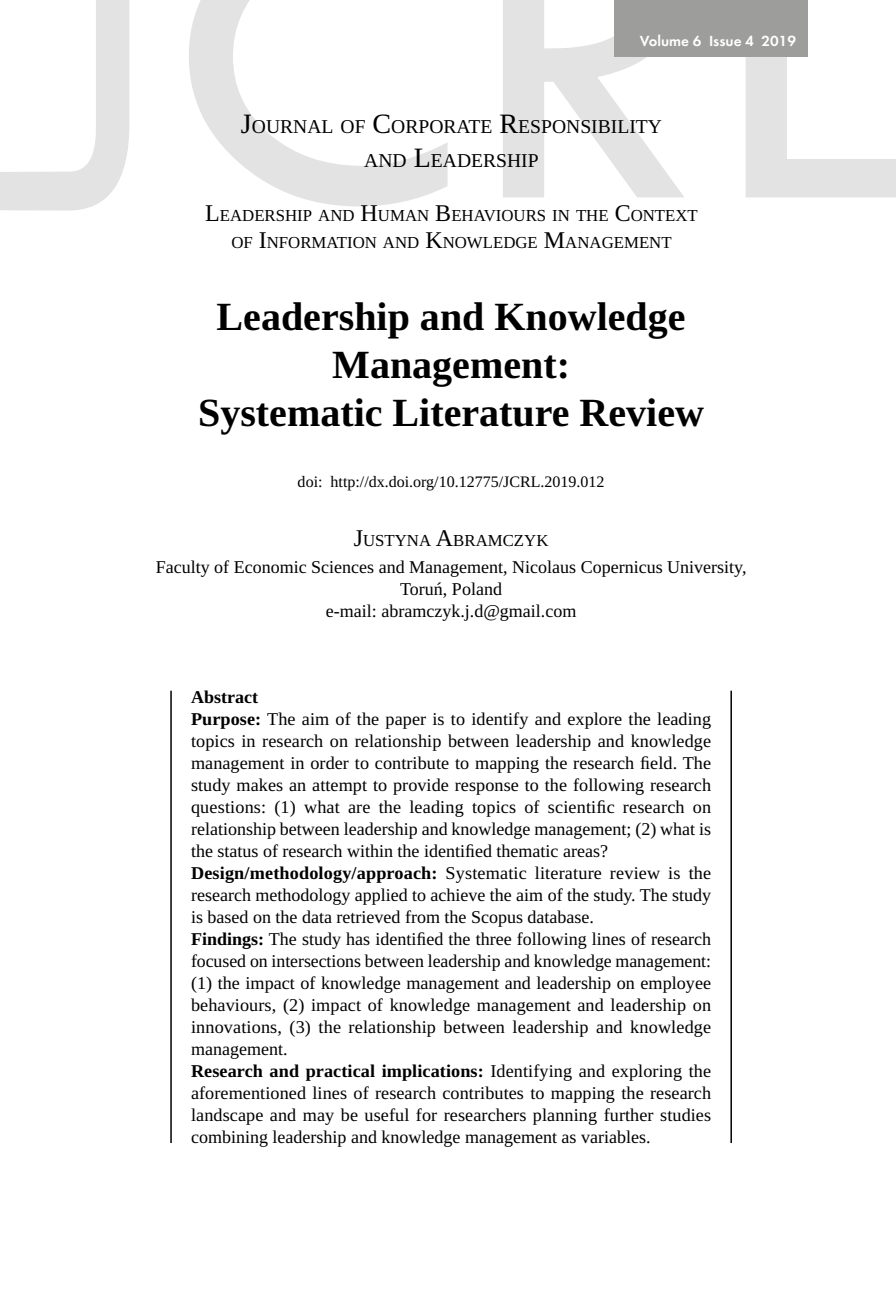
<style>
.page{position:relative;width:896px;height:1293px;background:#fff}
.page>*{position:absolute;margin:0;border:0;box-sizing:border-box;transform-origin:0 0}
.t1{font:700 40px/48px "Liberation Serif";color:#000;text-align:center}
.t2{font:19.6px/33.6px "Liberation Serif";color:#000;text-align:center}
.t3{font:18px/22px "Liberation Serif";color:#000;text-align:center}
.t4{font:16.8px/27px "Liberation Serif";color:#000;text-align:center}
.t5{font:16px "Liberation Serif";color:#000}
.t6{font:15.2px "Futura Demi";color:#fff}
.s1{font-size:28px}
.s2{font-size:24px}
.s3{font-weight:700}
</style>
<div class="page">
<svg style="left:0;top:0;width:896px;height:211px"></svg>
<div style="left:614px;top:0;width:193px;height:57px;background:#9d9d9c"></div>
<hr style="left:170px;top:690px;width:2px;height:453px;background:#000">
<hr style="left:730px;top:690px;width:2px;height:453px;background:#000">
<p class="t6" style="left:640px;top:31px;width:158px">Volume 6 Issue 4 2019</p>
<p class="t2" style="left:241px;top:110px;width:422px"><span class="s1">J</span>OURNAL OF <span class="s1">C</span>ORPORATE <span class="s1">R</span>ESPONSIBILITY<br>AND <span class="s1">L</span>EADERSHIP</p>
<p class="t4" style="left:205px;top:202px;width:494px"><span class="s2">L</span>EADERSHIP AND <span class="s2">H</span>UMAN <span class="s2">B</span>EHAVIOURS IN THE <span class="s2">C</span>ONTEXT<br>OF <span class="s2">I</span>NFORMATION AND <span class="s2">K</span>NOWLEDGE <span class="s2">M</span>ANAGEMENT</p>
<h1 class="t1" style="left:198px;top:291px;width:507px">Leadership and Knowledge<br>Management:<br>Systematic Literature Review</h1>
<p class="t5" style="left:298px;top:471px;width:308px">doi: http://dx.doi.org/10.12775/JCRL.2019.012</p>
<p class="t4" style="left:354px;top:526px;width:196px"><span class="s2">J</span>USTYNA <span class="s2">A</span>BRAMCZYK</p>
<p class="t3" style="left:156px;top:555px;width:592px">Faculty of Economic Sciences and Management, Nicolaus Copernicus University,<br>Toruń, Poland<br>e-mail: abramczyk.j.d@gmail.com</p>
<p class="t3" style="left:191px;top:686px;width:522px;text-align:left"><span class="s3">Abstract<br>Purpose:</span> The aim of the paper is to identify and explore the leading topics in research on relationship between leadership and knowledge management in order to contribute to mapping the research field. The study makes an attempt to provide response to the following research questions: (1) what are the leading topics of scientific research on relationship between leadership and knowledge management; (2) what is the status of research within the identified thematic areas?<br><span class="s3">Design/methodology/approach:</span> Systematic literature review is the research methodology applied to achieve the aim of the study. The study is based on the data retrieved from the Scopus database.<br><span class="s3">Findings:</span> The study has identified the three following lines of research focused on intersections between leadership and knowledge management: (1) the impact of knowledge management and leadership on employee behaviours, (2) impact of knowledge management and leadership on innovations, (3) the relationship between leadership and knowledge management.<br><span class="s3">Research and practical implications:</span> Identifying and exploring the aforementioned lines of research contributes to mapping the research landscape and may be useful for researchers planning further studies combining leadership and knowledge management as variables.</p>
</div>
